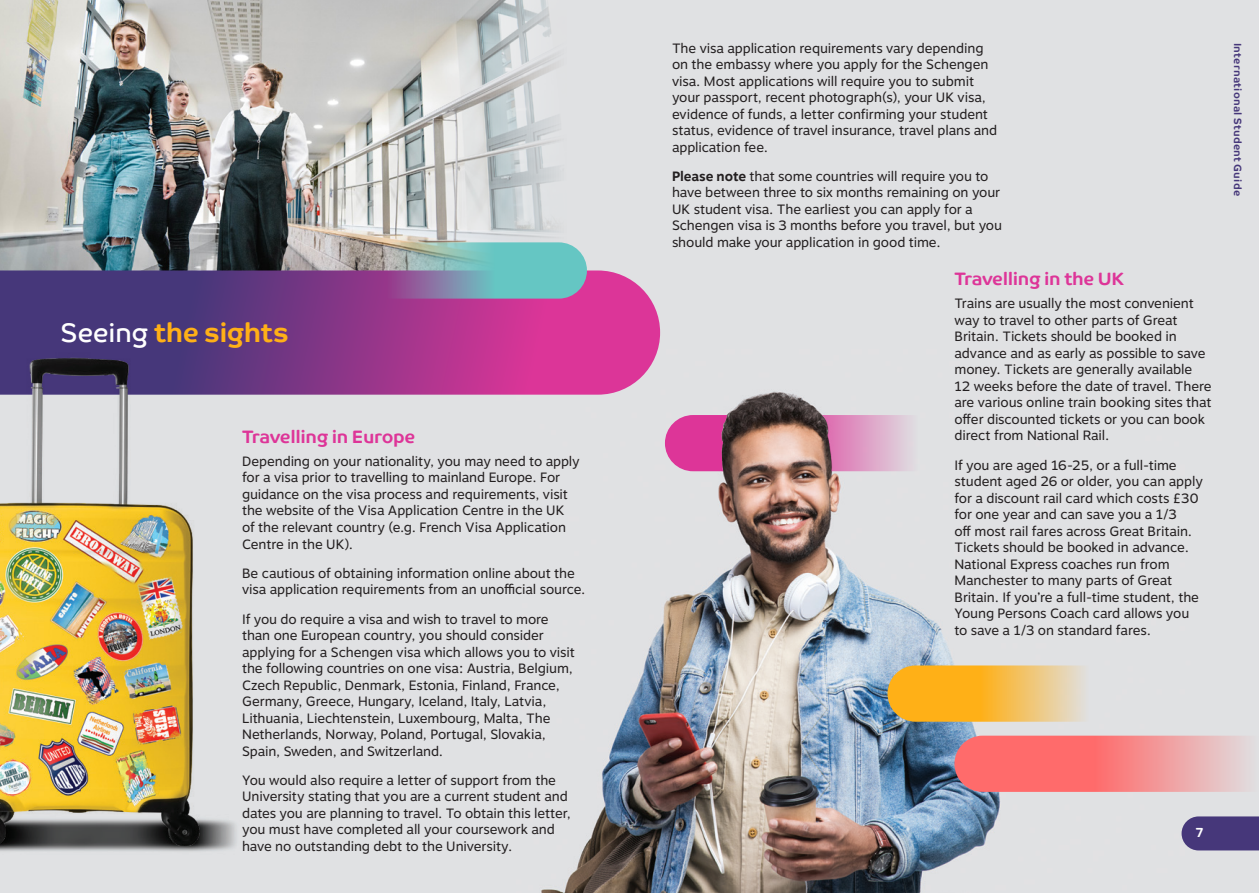
<style>
.page{position:relative;width:1259px;height:893px;background:#e0e1e3}
.page>*{position:absolute;margin:0;border:0;box-sizing:border-box;transform-origin:0 0}
.t1{font:700 27px "Co Text";letter-spacing:-.02em;color:#ffb017}
.t2{font:700 18px "Co Text";letter-spacing:-.02em;color:#dd3598}
.t3{font:13.5px/16.5px "Motiva Sans";letter-spacing:-.015em;color:#231f20}
.t4{font:700 13.5px "Co Text";color:#fff}
.t5{font:700 10.5px "Co Text";letter-spacing:.025em;color:#46377a}
.s1{font-weight:400;color:#fff}
.s2{font-weight:700}
</style>
<div class="page">
<img style="left:541px;top:391px;width:654px;height:502px">
<img style="left:0;top:0;width:559px;height:270px">
<svg style="left:0;top:270px;width:660px;height:125px;background:#8f3a8a"></svg>
<svg style="left:377px;top:242px;width:210px;height:57px;background:#80aab5"></svg>
<svg style="left:1181px;top:816px;width:78px;height:34px;background:#504280"></svg>
<img style="left:221px;top:349px;width:50px;height:501px">
<img style="left:0;top:349px;width:221px;height:502px">
<svg style="left:887px;top:665px;width:210px;height:57px;background:#f0bd5a"></svg>
<svg style="left:954px;top:736px;width:291px;height:56px;background:#f38788"></svg>
<svg style="left:665px;top:415px;width:263px;height:56px"></svg>
<img style="left:721px;top:406px;width:111px;height:73px">
<p class="t1" style="left:61px;top:317px;width:230px"><span class="s1">Seeing</span> the sights</p>
<p class="t2" style="left:242px;top:426px;width:175px">Travelling in Europe</p>
<p class="t3" style="left:242px;top:453px;width:339px">Depending on your nationality, you may need to apply for a visa prior to travelling to mainland Europe. For guidance on the visa process and requirements, visit the website of the Visa Application Centre in the UK of the relevant country (e.g. French Visa Application Centre in the UK).</p>
<p class="t3" style="left:242px;top:565px;width:345px">Be cautious of obtaining information online about the visa application requirements from an unofficial source.</p>
<p class="t3" style="left:242px;top:611px;width:334px">If you do require a visa and wish to travel to more than one European country, you should consider applying for a Schengen visa which allows you to visit the following countries on one visa: Austria, Belgium, Czech Republic, Denmark, Estonia, Finland, France, Germany, Greece, Hungary, Iceland, Italy, Latvia, Lithuania, Liechtenstein, Luxembourg, Malta, The Netherlands, Norway, Poland, Portugal, Slovakia, Spain, Sweden, and Switzerland.</p>
<p class="t3" style="left:242px;top:772px;width:330px">You would also require a letter of support from the University stating that you are a current student and dates you are planning to travel. To obtain this letter, you must have completed all your coursework and have no outstanding debt to the University.</p>
<p class="t3" style="left:672px;top:40px;width:327px">The visa application requirements vary depending on the embassy where you apply for the Schengen visa. Most applications will require you to submit your passport, recent photograph(s), your UK visa, evidence of funds, a letter confirming your student status, evidence of travel insurance, travel plans and application fee.</p>
<p class="t3" style="left:672px;top:168px;width:331px"><span class="s2">Please note</span> that some countries will require you to have between three to six months remaining on your UK student visa. The earliest you can apply for a Schengen visa is 3 months before you travel, but you should make your application in good time.</p>
<p class="t2" style="left:954px;top:269px;width:171px">Travelling in the UK</p>
<p class="t3" style="left:954px;top:295px;width:259px">Trains are usually the most convenient way to travel to other parts of Great Britain. Tickets should be booked in advance and as early as possible to save money. Tickets are generally available<br>12 weeks before the date of travel. There are various online train booking sites that offer discounted tickets or you can book direct from National Rail.</p>
<p class="t3" style="left:954px;top:457px;width:250px">If you are aged 16-25, or a full-time student aged 26 or older, you can apply for a discount rail card which costs £30 for one year and can save you a 1/3<br>off most rail fares across Great Britain.<br>Tickets should be booked in advance.<br>National Express coaches run from Manchester to many parts of Great Britain. If you’re a full-time student, the Young Persons Coach card allows you to save a 1/3 on standard fares.</p>
<p class="t5" style="left:1244px;top:43px;width:155px;rotate:90deg">International Student Guide</p>
<p class="t4" style="left:1195px;top:824px;width:10px">7</p>
</div>
